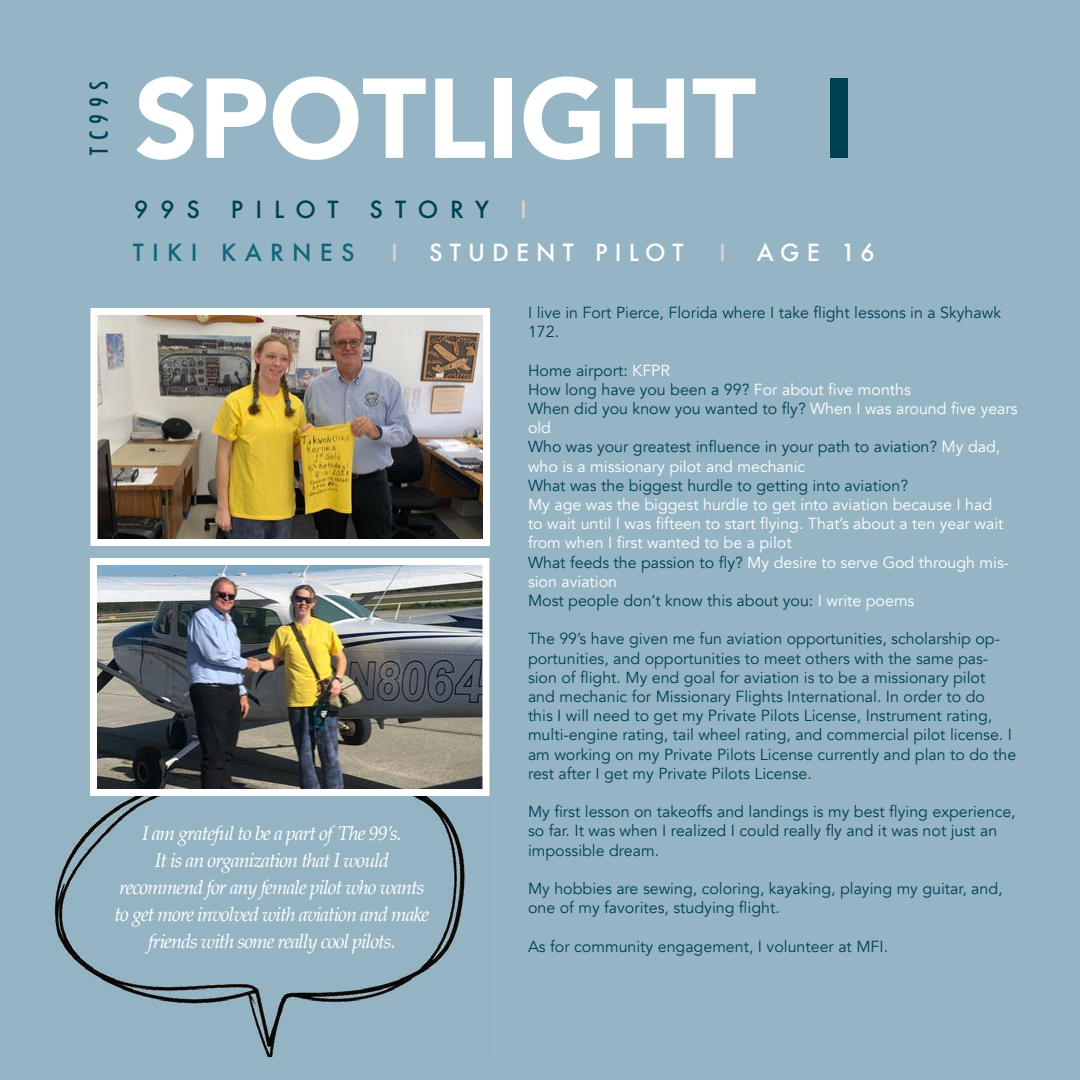
<style>
.page{position:relative;width:1080px;height:1080px;background:#96b5c4}
.page>*{position:absolute;margin:0;border:0;box-sizing:border-box;transform-origin:0 0}
.Intestazione_-_Allin{font:900 112px "Avenir";color:#fff}
.Sottotitolo{font:500 condensed 24px "Futura";letter-spacing:.29em;color:#004055}
.Sottotitolo-2{font:500 23px "Futura";letter-spacing:.31em;color:#fff}
.Sottotitolo-3{font:500 23px "Futura";letter-spacing:.52em;color:#004055}
.Sottotitolo-4{font:500 23px "Futura";letter-spacing:.36em;color:#12657b}
.Sottotitolo-5{font:500 23px "Futura";color:#d9d2ce}
.t1{font:italic 20px/27px "Palatino";letter-spacing:-.05em;color:#fff;text-align:center}
.Intestazione{font:16px/19.2px "Avenir";color:#004055}
.Intestazione-2{font:16px/19.2px "Avenir";color:#fff}
.s1{color:#004055}
.s2{color:#fff}
</style>
<div class="page">
<img style="left:54px;top:796px;width:412px;height:261px">
<img style="left:98px;top:316px;width:384px;height:222px">
<div style="left:90px;top:308px;width:400px;height:238px;border:7px solid #fff"></div>
<img style="left:98px;top:566px;width:384px;height:222px">
<div style="left:90px;top:558px;width:400px;height:238px;border:7px solid #fff"></div>
<p class="Sottotitolo" style="left:83px;top:155px;width:75px;rotate:-90deg">TC99S</p>
<p class="Intestazione_-_Allin" style="left:134px;top:23px;width:723px">SPOTLIGHT <span class="s1">I</span></p>
<p class="Sottotitolo-3" style="left:134px;top:194px;width:67px">99S</p>
<p class="Sottotitolo-3" style="left:231px;top:194px;width:109px">PILOT</p>
<p class="Sottotitolo-3" style="left:370px;top:194px;width:121px">STORY</p>
<p class="Sottotitolo-5" style="left:520px;top:194px;width:8px">I</p>
<p class="Sottotitolo-4" style="left:133px;top:237px;width:223px">TIKI KARNES</p>
<p class="Sottotitolo-5" style="left:391px;top:237px;width:8px">I</p>
<p class="Sottotitolo-2" style="left:429px;top:237px;width:256px">STUDENT PILOT</p>
<p class="Sottotitolo-5" style="left:719px;top:237px;width:8px">I</p>
<p class="Sottotitolo-2" style="left:757px;top:237px;width:119px">AGE 16</p>
<p class="t1" style="left:115px;top:820px;width:316px">I am grateful to be a part of The 99’s.<br>It is an organization that I would recommend for any female pilot who wants to get more involved with aviation and make friends with some really cool pilots.</p>
<p class="Intestazione" style="left:528px;top:303px;width:475px">I live in Fort Pierce, Florida where I take flight lessons in a Skyhawk<br>172.</p>
<p class="Intestazione" style="left:528px;top:361px;width:143px">Home airport: <span class="s2">KFPR</span></p>
<p class="Intestazione" style="left:528px;top:380px;width:384px">How long have you been a 99? <span class="s2">For about five months</span></p>
<p class="Intestazione" style="left:528px;top:399px;width:491px">When did you know you wanted to fly? <span class="s2">When I was around five years old</span></p>
<p class="Intestazione" style="left:528px;top:438px;width:474px">Who was your greatest influence in your path to aviation? <span class="s2">My dad, who is a missionary pilot and mechanic</span></p>
<p class="Intestazione" style="left:528px;top:476px;width:382px">What was the biggest hurdle to getting into aviation?</p>
<p class="Intestazione-2" style="left:528px;top:495px;width:477px">My age was the biggest hurdle to get into aviation because I had to wait until I was fifteen to start flying. That’s about a ten year wait from when I first wanted to be a pilot</p>
<p class="Intestazione-2" style="left:528px;top:553px;width:483px"><span class="s1">What feeds the passion to fly?</span> My desire to serve God through mis&shy;sion aviation</p>
<p class="Intestazione" style="left:528px;top:591px;width:388px">Most people don’t know this about you: <span class="s2">I write poems</span></p>
<p class="Intestazione" style="left:528px;top:630px;width:490px">The 99’s have given me fun aviation opportunities, scholarship op&shy;portunities, and opportunities to meet others with the same pas&shy;sion of flight. My end goal for aviation is to be a missionary pilot and mechanic for Missionary Flights International. In order to do<br>this I will need to get my Private Pilots License, Instrument rating, multi-engine rating, tail wheel rating, and commercial pilot license. I am working on my Private Pilots License currently and plan to do the rest after I get my Private Pilots License.</p>
<p class="Intestazione" style="left:528px;top:802px;width:489px">My first lesson on takeoffs and landings is my best flying experience, so far. It was when I realized I could really fly and it was not just an impossible dream.</p>
<p class="Intestazione" style="left:528px;top:879px;width:476px">My hobbies are sewing, coloring, kayaking, playing my guitar, and, one of my favorites, studying flight.</p>
<p class="Intestazione" style="left:528px;top:937px;width:362px">As for community engagement, I volunteer at MFI.</p>
</div>
